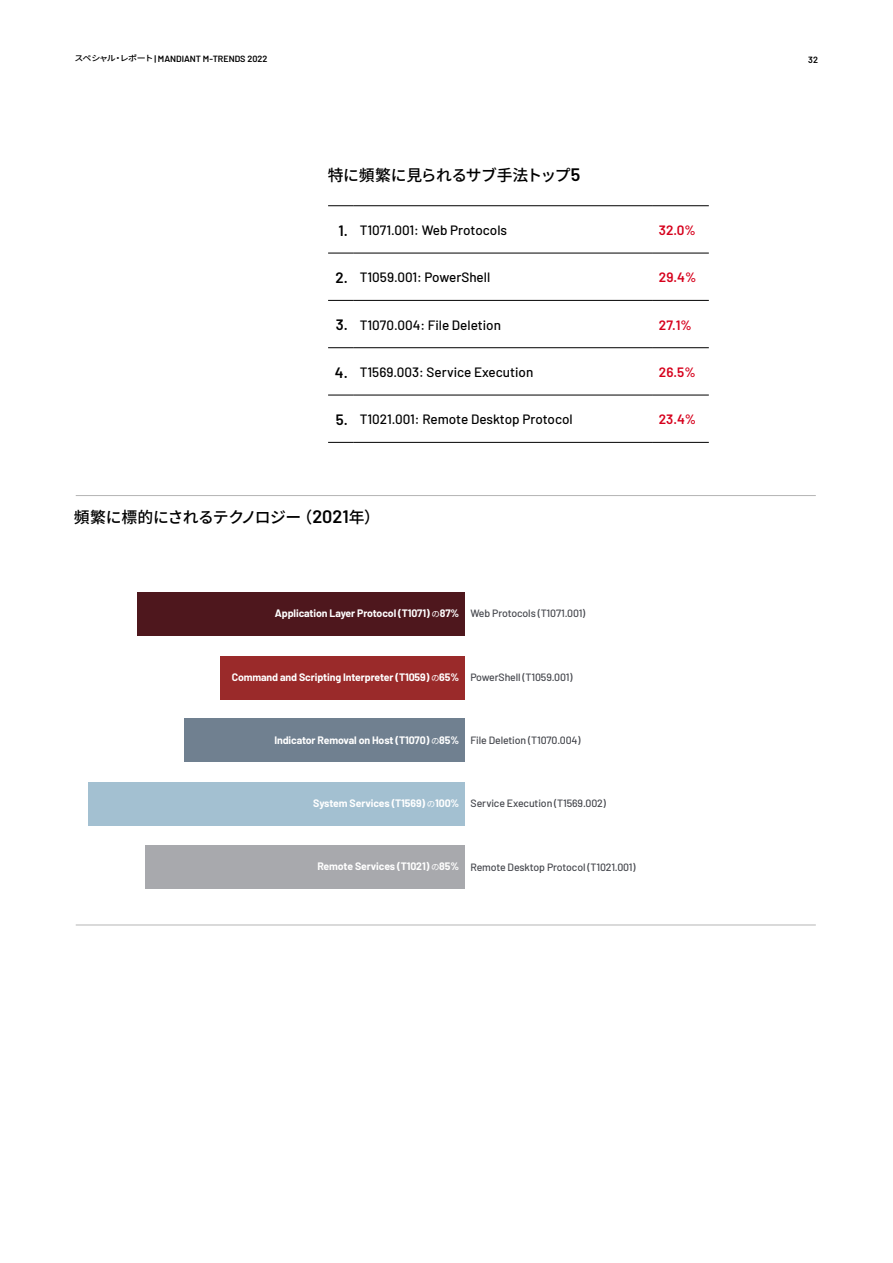
<style>
.page{position:relative;width:893px;height:1263px;background:#fff}
.page>*{position:absolute;margin:0;border:0;box-sizing:border-box;transform-origin:0 0}
.t1{font:500 15.9px "Noto Sans CJ Kjp";letter-spacing:-.03em;color:#000}
.t2{font:500 13.5px "Barlow";color:#000}
.t3{font:600 13.5px "Barlow";color:#d6001c}
.t4{font:700 10.5px "Barlow";letter-spacing:-.01em;color:#fff}
.t5{font:500 10.5px "Barlow";letter-spacing:-.01em;color:#45474d}
.t6{font:600 9px "Barlow";color:#000}
.s1{font-family:"Noto Sans CJ Kjp";font-weight:500;font-size:7.95px}
.s2{font-family:"Barlow";font-weight:600;font-size:18px}
.s3{font-weight:600;font-size:15px}
.s4{font-family:"Noto Sans CJ Kjp";font-weight:400;font-size:8.4px}
.s5{font-weight:500;color:#45474d}
.s6{font-weight:700;color:#fff}
.s7{font-family:"Noto Sans CJ Kjp";font-weight:400;font-size:8.4px;color:#fff}
</style>
<div class="page">
<svg style="left:328px;top:206px;width:381px;height:236px"></svg>
<svg style="left:328px;top:205px;width:26px;height:1px"></svg>
<hr style="left:354px;top:205px;width:299px;height:1px;background:#000">
<hr style="left:653px;top:205px;width:56px;height:1px;background:#000">
<svg style="left:328px;top:253px;width:26px;height:1px"></svg>
<hr style="left:354px;top:253px;width:299px;height:1px;background:#000">
<hr style="left:653px;top:253px;width:56px;height:1px;background:#000">
<svg style="left:328px;top:300px;width:26px;height:1px"></svg>
<hr style="left:354px;top:300px;width:299px;height:1px;background:#000">
<hr style="left:653px;top:300px;width:56px;height:1px;background:#000">
<svg style="left:328px;top:347px;width:26px;height:1px"></svg>
<hr style="left:354px;top:347px;width:299px;height:1px;background:#000">
<hr style="left:653px;top:347px;width:56px;height:1px;background:#000">
<svg style="left:328px;top:395px;width:26px;height:1px"></svg>
<hr style="left:354px;top:395px;width:299px;height:1px;background:#000">
<hr style="left:653px;top:395px;width:56px;height:1px;background:#000">
<svg style="left:328px;top:442px;width:26px;height:1px"></svg>
<hr style="left:354px;top:442px;width:299px;height:1px;background:#000">
<hr style="left:653px;top:442px;width:56px;height:1px;background:#000">
<hr style="left:76px;top:495px;width:740px;height:1px;background:#000">
<hr style="left:76px;top:925px;width:740px;height:1px;background:#000">
<div style="left:137px;top:592px;width:328px;height:43px;background:#4e171d"></div>
<div style="left:220px;top:656px;width:245px;height:43px;background:#9a2a2a"></div>
<div style="left:185px;top:718px;width:280px;height:44px;background:#708090"></div>
<div style="left:89px;top:782px;width:376px;height:43px;background:#a3c0d1"></div>
<div style="left:145px;top:845px;width:320px;height:44px;background:#a8a9ad"></div>
<p class="t6" style="left:75px;top:52px;width:194px"><span class="s1">スペシャル・レポート</span> | MANDIANT M-TRENDS 2022</p>
<p class="t6" style="left:808px;top:53px;width:11px">32</p>
<h1 class="t1" style="left:328px;top:166px;width:254px">特に頻繁に見られるサブ手法トップ<span class="s2">5</span></h1>
<p class="t2" style="left:338px;top:220px;width:170px"><span class="s3">1.</span> T1071.001: Web Protocols</p>
<p class="t3" style="left:659px;top:220px;width:38px">32.0%</p>
<p class="t2" style="left:335px;top:268px;width:156px"><span class="s3">2.</span> T1059.001: PowerShell</p>
<p class="t3" style="left:659px;top:268px;width:39px">29.4%</p>
<p class="t2" style="left:336px;top:315px;width:167px"><span class="s3">3.</span> T1070.004: File Deletion</p>
<p class="t3" style="left:659px;top:315px;width:34px">27.1%</p>
<p class="t2" style="left:335px;top:362px;width:200px"><span class="s3">4.</span> T1569.003: Service Execution</p>
<p class="t3" style="left:659px;top:362px;width:38px">26.5%</p>
<p class="t2" style="left:336px;top:410px;width:239px"><span class="s3">5.</span> T1021.001: Remote Desktop Protocol</p>
<p class="t3" style="left:659px;top:410px;width:39px">23.4%</p>
<h1 class="t1" style="left:74px;top:508px;width:307px">頻繁に標的にされるテクノロジー（<span class="s2">2021</span>年）</h1>
<p class="t4" style="left:275px;top:606px;width:312px">Application Layer Protocol (T1071) <span class="s4">の</span>87% <span class="s5">Web Protocols (T1071.001)</span></p>
<p class="t4" style="left:232px;top:670px;width:342px">Command and Scripting Interpreter (T1059) <span class="s4">の</span>65% <span class="s5">PowerShell (T1059.001)</span></p>
<p class="t4" style="left:274px;top:732px;width:308px">Indicator Removal on Host (T1070) <span class="s4">の</span>85% <span class="s5">File Deletion (T1070.004)</span></p>
<p class="t5" style="left:313px;top:795px;width:294px"><span class="s6">System Services (T1569)</span> <span class="s7">の</span><span class="s6">100%</span> Service Execution (T1569.002)</p>
<p class="t5" style="left:317px;top:859px;width:320px"><span class="s6">Remote Services (T1021)</span> <span class="s7">の</span><span class="s6">85%</span> Remote Desktop Protocol (T1021.001)</p>
</div>
